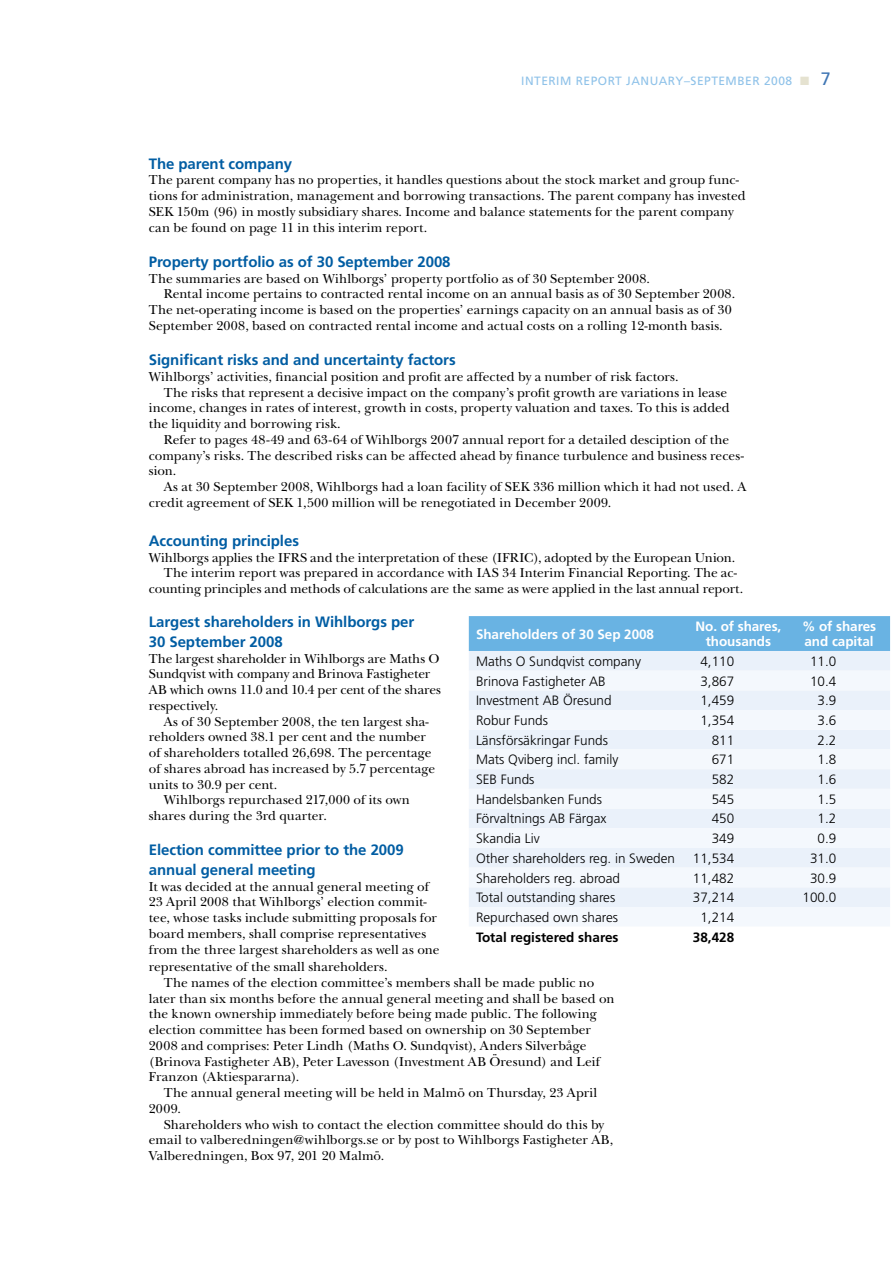
<style>
.page{position:relative;width:893px;height:1263px;background:#fff}
.page>*{position:absolute;margin:0;border:0;box-sizing:border-box;transform-origin:0 0}
.t1{font:700 15px/19.5px "Frutiger LT Std";letter-spacing:-.005em;color:#005da3}
.t2{font:13.5px/15.8px "New Baskerville Std";letter-spacing:.005em;color:#000}
.t3{font:300 13.5px "Frutiger LT Std";color:#000}
.t4{font:700 13.5px/15.1px "Frutiger LT Std";letter-spacing:-.005em;color:#fff;text-align:center}
.t5{font:700 13.5px "Frutiger LT Std";color:#000}
.t6{font:12px "Frutiger LT Std";letter-spacing:.04em;color:#8fc2e9}
.s1{color:#e5e2d0}
</style>
<div class="page">
<div style="left:469px;top:616px;width:421px;height:35px;background:#69b3e3"></div>
<div style="left:469px;top:651px;width:421px;height:20px;background:#eaf1fa"></div>
<svg style="left:469px;top:671px;width:421px;height:255px;fill:#f4f8fd"></svg>
<p class="t6" style="left:521px;top:74px;width:290px">INTERIM REPORT JANUARY–SEPTEMBER 2008 <span class="s1">■</span></p>
<p class="t1" style="left:149px;top:154px;width:145px">The parent company</p>
<p class="t2" style="left:149px;top:172px;width:598px">The parent company has no properties, it handles questions about the stock market and group func&shy;tions for administration, management and borrowing transactions. The parent company has invested SEK 150m (96) in mostly subsidiary shares. Income and balance statements for the parent company can be found on page 11 in this interim report.</p>
<p class="t1" style="left:149px;top:252px;width:303px">Property portfolio as of 30 September 2008</p>
<p class="t2" style="left:149px;top:270px;width:503px">The summaries are based on Wihlborgs’ property portfolio as of 30 September 2008.</p>
<p class="t2" style="left:164px;top:286px;width:573px">Rental income pertains to contracted rental income on an annual basis as of 30 September 2008.</p>
<p class="t2" style="left:149px;top:302px;width:584px">The net-operating income is based on the properties’ earnings capacity on an annual basis as of 30</p>
<p class="t2" style="left:149px;top:318px;width:575px">September 2008, based on contracted rental income and actual costs on a rolling 12-month basis.</p>
<p class="t1" style="left:149px;top:350px;width:308px">Significant risks and and uncertainty factors</p>
<p class="t2" style="left:149px;top:369px;width:531px">Wihlborgs’ activities, financial position and profit are affected by a number of risk factors.</p>
<p class="t2" style="left:164px;top:384px;width:565px">The risks that represent a decisive impact on the company’s profit growth are variations in lease</p>
<p class="t2" style="left:149px;top:400px;width:582px">income, changes in rates of interest, growth in costs, property valuation and taxes. To this is added</p>
<p class="t2" style="left:149px;top:416px;width:193px">the liquidity and borrowing risk.</p>
<p class="t2" style="left:164px;top:432px;width:567px">Refer to pages 48-49 and 63-64 of Wihlborgs 2007 annual report for a detailed desciption of the</p>
<p class="t2" style="left:149px;top:447px;width:597px">company’s risks. The described risks can be affected ahead by finance turbulence and business reces-</p>
<p class="t2" style="left:149px;top:463px;width:29px">sion.</p>
<p class="t2" style="left:164px;top:479px;width:584px">As at 30 September 2008, Wihlborgs had a loan facility of SEK 336 million which it had not used. A</p>
<p class="t2" style="left:149px;top:495px;width:464px">credit agreement of SEK 1,500 million will be renegotiated in December 2009.</p>
<p class="t1" style="left:149px;top:531px;width:152px">Accounting principles</p>
<p class="t2" style="left:149px;top:549px;width:588px">Wihlborgs applies the IFRS and the interpretation of these (IFRIC), adopted by the European Union.</p>
<p class="t2" style="left:164px;top:565px;width:575px">The interim report was prepared in accordance with IAS 34 Interim Financial Reporting. The ac-</p>
<p class="t2" style="left:149px;top:581px;width:596px">counting principles and methods of calculations are the same as were applied in the last annual report.</p>
<p class="t4" style="left:476px;top:626px;width:180px">Shareholders of 30 Sep 2008</p>
<p class="t4" style="left:695px;top:619px;width:87px">No. of shares, thousands</p>
<p class="t4" style="left:802px;top:619px;width:76px;text-align:left">% of shares and capital</p>
<p class="t3" style="left:476px;top:654px;width:167px">Maths O Sundqvist company</p>
<p class="t3" style="left:700px;top:654px;width:35px">4,110</p>
<p class="t3" style="left:810px;top:654px;width:28px">11.0</p>
<p class="t3" style="left:476px;top:673px;width:131px">Brinova Fastigheter AB</p>
<p class="t3" style="left:700px;top:673px;width:35px">3,867</p>
<p class="t3" style="left:810px;top:673px;width:28px">10.4</p>
<p class="t3" style="left:476px;top:693px;width:137px">Investment AB Öresund</p>
<p class="t3" style="left:700px;top:693px;width:35px">1,459</p>
<p class="t3" style="left:817px;top:693px;width:20px">3.9</p>
<p class="t3" style="left:476px;top:713px;width:74px">Robur Funds</p>
<p class="t3" style="left:700px;top:713px;width:35px">1,354</p>
<p class="t3" style="left:817px;top:713px;width:20px">3.6</p>
<p class="t3" style="left:476px;top:732px;width:134px">Länsförsäkringar Funds</p>
<p class="t3" style="left:712px;top:732px;width:24px">811</p>
<p class="t3" style="left:817px;top:732px;width:20px">2.2</p>
<p class="t3" style="left:476px;top:752px;width:144px">Mats Qviberg incl. family</p>
<p class="t3" style="left:712px;top:752px;width:24px">671</p>
<p class="t3" style="left:817px;top:752px;width:20px">1.8</p>
<p class="t3" style="left:476px;top:772px;width:60px">SEB Funds</p>
<p class="t3" style="left:712px;top:772px;width:24px">582</p>
<p class="t3" style="left:817px;top:772px;width:20px">1.6</p>
<p class="t3" style="left:476px;top:791px;width:128px">Handelsbanken Funds</p>
<p class="t3" style="left:712px;top:791px;width:24px">545</p>
<p class="t3" style="left:817px;top:791px;width:20px">1.5</p>
<p class="t3" style="left:476px;top:811px;width:132px">Förvaltnings AB Färgax</p>
<p class="t3" style="left:712px;top:811px;width:24px">450</p>
<p class="t3" style="left:817px;top:811px;width:20px">1.2</p>
<p class="t3" style="left:476px;top:831px;width:65px">Skandia Liv</p>
<p class="t3" style="left:712px;top:831px;width:24px">349</p>
<p class="t3" style="left:817px;top:831px;width:20px">0.9</p>
<p class="t3" style="left:476px;top:850px;width:201px">Other shareholders reg. in Sweden</p>
<p class="t3" style="left:693px;top:850px;width:43px">11,534</p>
<p class="t3" style="left:810px;top:850px;width:28px">31.0</p>
<p class="t3" style="left:476px;top:870px;width:146px">Shareholders reg. abroad</p>
<p class="t3" style="left:693px;top:870px;width:43px">11,482</p>
<p class="t3" style="left:810px;top:870px;width:28px">30.9</p>
<p class="t3" style="left:476px;top:890px;width:141px">Total outstanding shares</p>
<p class="t3" style="left:693px;top:890px;width:43px">37,214</p>
<p class="t3" style="left:802px;top:890px;width:35px">100.0</p>
<p class="t3" style="left:476px;top:910px;width:144px">Repurchased own shares</p>
<p class="t3" style="left:700px;top:910px;width:35px">1,214</p>
<p class="t5" style="left:476px;top:929px;width:144px">Total registered shares</p>
<p class="t5" style="left:693px;top:929px;width:43px">38,428</p>
<p class="t1" style="left:149px;top:612px;width:267px">Largest shareholders in Wihlborgs per<br>30 September 2008</p>
<p class="t2" style="left:149px;top:650px;width:294px">The largest shareholder in Wihlborgs are Maths O Sundqvist with company and Brinova Fastigheter AB which owns 11.0 and 10.4 per cent of the shares respectively.</p>
<p class="t2" style="left:164px;top:713px;width:267px">As of 30 September 2008, the ten largest sha-</p>
<p class="t2" style="left:149px;top:729px;width:279px">reholders owned 38.1 per cent and the number</p>
<p class="t2" style="left:149px;top:745px;width:284px">of shareholders totalled 26,698. The percentage</p>
<p class="t2" style="left:149px;top:761px;width:288px">of shares abroad has increased by 5.7 percentage</p>
<p class="t2" style="left:149px;top:776px;width:130px">units to 30.9 per cent.</p>
<p class="t2" style="left:164px;top:792px;width:248px">Wihlborgs repurchased 217,000 of its own</p>
<p class="t2" style="left:149px;top:808px;width:179px">shares during the 3rd quarter.</p>
<p class="t1" style="left:149px;top:840px;width:256px">Election committee prior to the 2009 annual general meeting</p>
<p class="t2" style="left:149px;top:878px;width:292px">It was decided at the annual general meeting of 23 April 2008 that Wihlborgs’ election commit&shy;tee, whose tasks include submitting proposals for board members, shall comprise representatives from the three largest shareholders as well as one</p>
<p class="t2" style="left:149px;top:959px;width:240px">representative of the small shareholders.</p>
<p class="t2" style="left:164px;top:975px;width:432px">The names of the election committee’s members shall be made public no</p>
<p class="t2" style="left:149px;top:990px;width:467px">later than six months before the annual general meeting and shall be based on</p>
<p class="t2" style="left:149px;top:1006px;width:449px">the known ownership immediately before being made public. The following</p>
<p class="t2" style="left:149px;top:1022px;width:443px">election committee has been formed based on ownership on 30 September</p>
<p class="t2" style="left:149px;top:1038px;width:439px">2008 and comprises: Peter Lindh (Maths O. Sundqvist), Anders Silverbåge</p>
<p class="t2" style="left:149px;top:1053px;width:453px">(Brinova Fastigheter AB), Peter Lavesson (Investment AB Öresund) and Leif</p>
<p class="t2" style="left:149px;top:1069px;width:152px">Franzon (Aktiespararna).</p>
<p class="t2" style="left:164px;top:1085px;width:435px">The annual general meeting will be held in Malmö on Thursday, 23 April</p>
<p class="t2" style="left:149px;top:1101px;width:34px">2009.</p>
<p class="t2" style="left:164px;top:1116px;width:442px">Shareholders who wish to contact the election committee should do this by</p>
<p class="t2" style="left:149px;top:1132px;width:466px">email to valberedningen@wihlborgs.se or by post to Wihlborgs Fastigheter AB,</p>
<p class="t2" style="left:149px;top:1148px;width:237px">Valberedningen, Box 97, 201 20 Malmö.</p>
</div>
